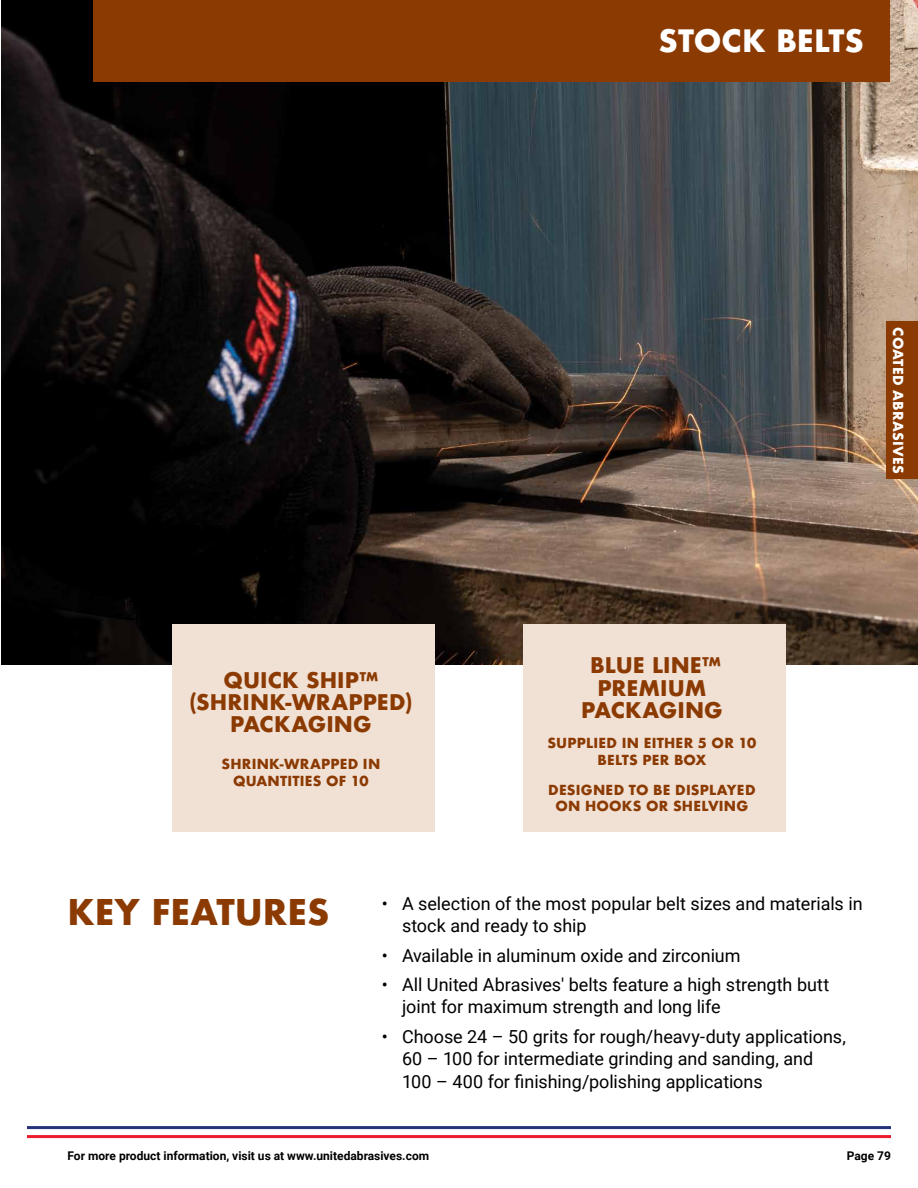
<style>
.page{position:relative;width:918px;height:1188px;background:#fff}
.page>*{position:absolute;margin:0;border:0;box-sizing:border-box;transform-origin:0 0}
.t1{font:700 34.5px "Futura";color:#8b3a02}
.t2{font:700 30px "Futura";color:#fff}
.t3{font:700 21px/22.5px "Futura";letter-spacing:.005em;color:#8b3a02;text-align:center}
.t4{font:18px/22.5px "Roboto";letter-spacing:-.005em;color:#000}
.t5{font:700 13.5px/16.5px "Futura";letter-spacing:.015em;color:#8b3a02;text-align:center}
.t6{font:700 13.5px "Futura";letter-spacing:.015em;color:#fff}
.t7{font:700 12px "Roboto";color:#000}
</style>
<div class="page">
<hr style="left:27px;top:1126px;width:864px;height:3px;background:#26337b">
<hr style="left:27px;top:1135px;width:864px;height:3px;background:#eb1c2d">
<img style="left:1px;top:0;width:917px;height:664px">
<div style="left:172px;top:624px;width:263px;height:208px;background:#f1e0d4"></div>
<div style="left:524px;top:624px;width:262px;height:208px;background:#f1e0d4"></div>
<div style="left:93px;top:0;width:797px;height:82px;background:#8b3a02"></div>
<div style="left:886px;top:322px;width:32px;height:157px;background:#8b3a02"></div>
<h2 class="t2" style="left:659px;top:19px;width:207px">STOCK BELTS</h2>
<p class="t6" style="left:908px;top:327px;width:148px;rotate:90deg">COATED ABRASIVES</p>
<p class="t3" style="left:189px;top:668px;width:225px">QUICK SHIP™ (SHRINK-WRAPPED)<br>PACKAGING</p>
<p class="t5" style="left:221px;top:756px;width:160px">SHRINK-WRAPPED IN<br>QUANTITIES OF 10</p>
<p class="t3" style="left:581px;top:654px;width:143px">BLUE LINE™<br>PREMIUM<br>PACKAGING</p>
<p class="t5" style="left:547px;top:735px;width:211px">SUPPLIED IN EITHER 5 OR 10<br>BELTS PER BOX</p>
<p class="t5" style="left:548px;top:781px;width:209px">DESIGNED TO BE DISPLAYED<br>ON HOOKS OR SHELVING</p>
<h1 class="t1" style="left:68px;top:887px;width:263px">KEY FEATURES</h1>
<p class="t4" style="left:402px;top:892px;width:462px;text-indent:-20px">• A selection of the most popular belt sizes and materials in stock and ready to ship</p>
<p class="t4" style="left:382px;top:943px;width:360px">• Available in aluminum oxide and zirconium</p>
<p class="t4" style="left:402px;top:973px;width:429px;text-indent:-20px">• All United Abrasives' belts feature a high strength butt joint for maximum strength and long life</p>
<p class="t4" style="left:402px;top:1024px;width:445px;text-indent:-20px">• Choose 24 – 50 grits for rough/heavy-duty applications,<br>60 – 100 for intermediate grinding and sanding, and<br>100 – 400 for finishing/polishing applications</p>
<p class="t7" style="left:68px;top:1148px;width:363px">For more product information, visit us at www.unitedabrasives.com</p>
<p class="t7" style="left:847px;top:1148px;width:46px">Page 79</p>
</div>
